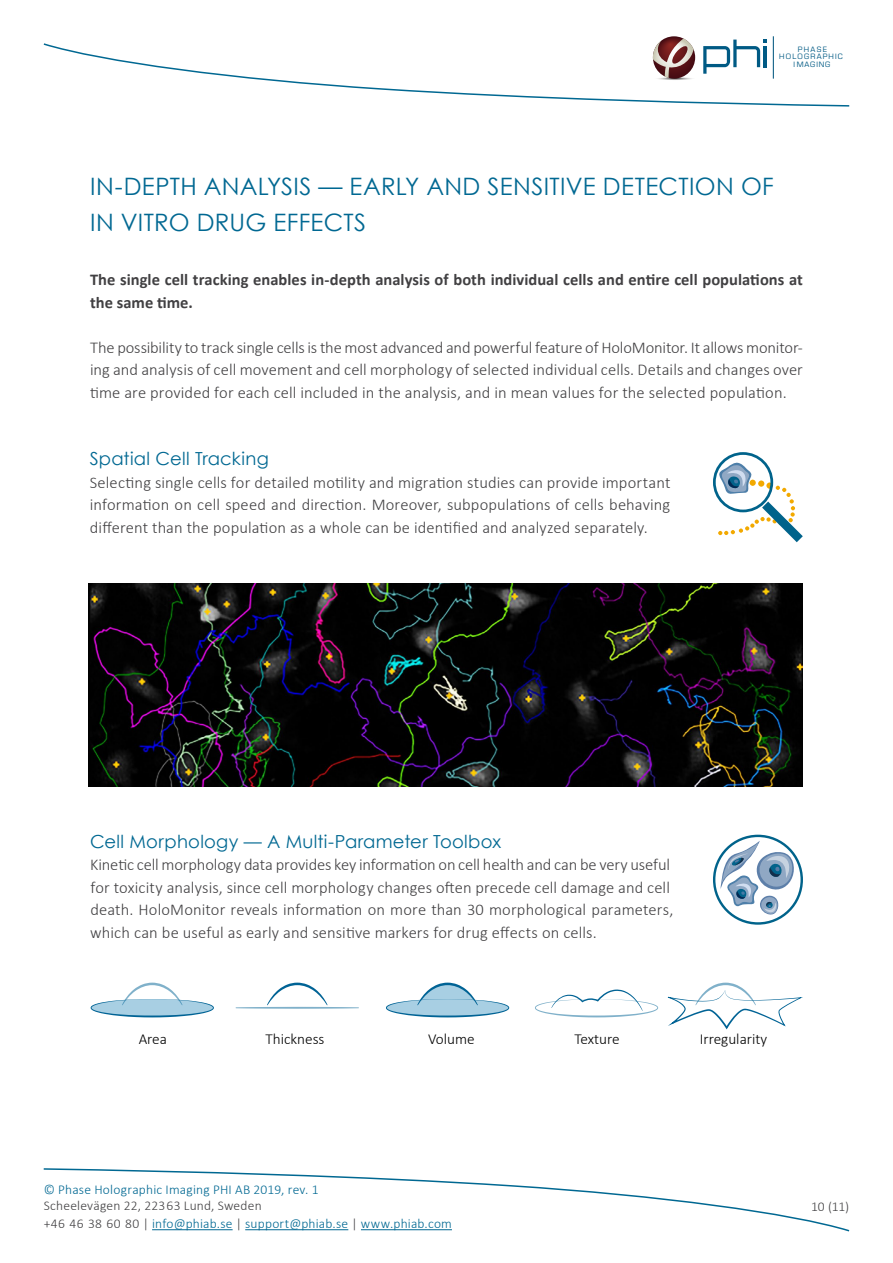
<style>
.page{position:relative;width:893px;height:1263px;background:#fff}
.page>*{position:absolute;margin:0;border:0;box-sizing:border-box;transform-origin:0 0}
.t1{font:24px/36px "Century Gothic";letter-spacing:.015em;color:#006892}
.t2{font:18px "Century Gothic";letter-spacing:.015em;color:#006892}
.t3{font:300 16.5px/22.5px "Calibri";letter-spacing:.005em;color:#414042;text-align:justify}
.t4{font:700 16.5px/22.5px "Calibri";color:#414042}
.t5{font:300 15.3px "Calibri";color:#000}
.t6{font:300 13.5px/18px "Calibri";letter-spacing:.015em;color:#414042}
.t7{font:300 13.5px "Calibri";letter-spacing:.015em;color:#006892}
.t8{font:8.1px/7.8px "Eurostile";letter-spacing:.15em;color:#005a84;text-align:center}
.s1{color:#006892}
</style>
<div class="page">
<svg style="left:43px;top:42px;width:807px;height:65px"></svg>
<svg style="left:703px;top:40px;width:64px;height:34px"></svg>
<svg style="left:653px;top:36px;width:42px;height:43px"></svg>
<svg style="left:652px;top:39px;width:45px;height:42px"></svg>
<hr style="left:773px;top:36px;width:1px;height:43px;background:#005a84">
<svg style="left:43px;top:1168px;width:807px;height:64px"></svg>
<hr style="left:152px;top:1229px;width:81px;height:1px;background:#006892">
<hr style="left:245px;top:1229px;width:103px;height:1px;background:#006892">
<hr style="left:361px;top:1229px;width:91px;height:1px;background:#006892">
<svg style="left:713px;top:835px;width:90px;height:90px"></svg>
<div style="left:715px;top:837px;width:85px;height:85px;background:#fff;border-radius:50%"></div>
<svg style="left:721px;top:841px;width:75px;height:74px"></svg>
<svg style="left:713px;top:452px;width:90px;height:90px"></svg>
<img style="left:88px;top:584px;width:715px;height:202px">
<svg style="left:91px;top:983px;width:123px;height:34px"></svg>
<svg style="left:668px;top:983px;width:135px;height:46px"></svg>
<svg style="left:386px;top:983px;width:123px;height:34px"></svg>
<svg style="left:535px;top:989px;width:123px;height:28px"></svg>
<svg style="left:236px;top:983px;width:123px;height:26px"></svg>
<p class="t8" style="left:779px;top:45px;width:65px">PHASE<br>HOLOGRAPHIC<br>IMAGING</p>
<h1 class="t1" style="left:90px;top:168px;width:685px">IN-DEPTH ANALYSIS — EARLY AND SENSITIVE DETECTION OF<br>IN VITRO DRUG EFFECTS</h1>
<p class="t4" style="left:90px;top:268px;width:714px">The single cell tracking enables in-depth analysis of both individual cells and entire cell populations at the same time.</p>
<p class="t3" style="left:90px;top:336px;width:714px">The possibility to track single cells is the most advanced and powerful feature of HoloMonitor. It allows monitor&shy;ing and analysis of cell movement and cell morphology of selected individual cells. Details and changes over time are provided for each cell included in the analysis, and in mean values for the selected population.</p>
<p class="t2" style="left:90px;top:446px;width:180px">Spatial Cell Tracking</p>
<p class="t3" style="left:90px;top:471px;width:582px">Selecting single cells for detailed motility and migration studies can provide important information on cell speed and direction. Moreover, subpopulations of cells behaving different than the population as a whole can be identified and analyzed separately.</p>
<p class="t2" style="left:90px;top:828px;width:412px">Cell Morphology — A Multi-Parameter Toolbox</p>
<p class="t3" style="left:90px;top:853px;width:585px;text-align:left">Kinetic cell morphology data provides key information on cell health and can be very useful for toxicity analysis, since cell morphology changes often precede cell damage and cell death. HoloMonitor reveals information on more than 30 morphological parameters, which can be useful as early and sensitive markers for drug effects on cells.</p>
<p class="t5" style="left:139px;top:1029px;width:30px">Area</p>
<p class="t5" style="left:265px;top:1029px;width:61px">Thickness</p>
<p class="t5" style="left:428px;top:1029px;width:48px">Volume</p>
<p class="t5" style="left:574px;top:1029px;width:47px">Texture</p>
<p class="t5" style="left:700px;top:1029px;width:69px">Irregularity</p>
<p class="t7" style="left:44px;top:1181px;width:276px">© Phase Holographic Imaging PHI AB 2019, rev. 1</p>
<p class="t6" style="left:44px;top:1196px;width:410px">Scheelevägen 22, 223 63 Lund, Sweden<br>+46 46 38 60 80 | <span class="s1">info@phiab.se</span> | <span class="s1">support@phiab.se</span> | <span class="s1">www.phiab.com</span></p>
<p class="t6" style="left:811px;top:1197px;width:40px">10 (11)</p>
</div>
